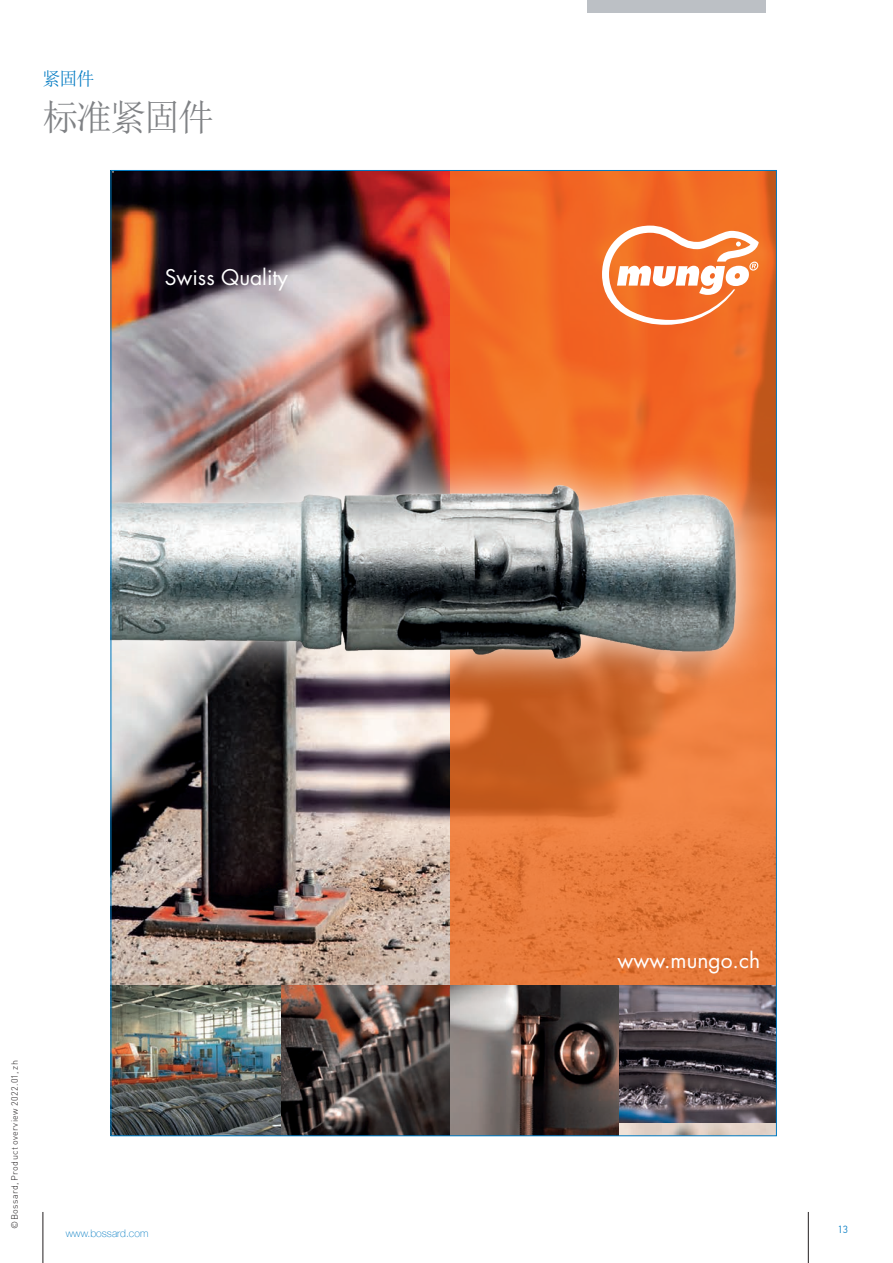
<style>
.page{position:relative;width:893px;height:1263px;background:#fff}
.page>*{position:absolute;margin:0;border:0;box-sizing:border-box;transform-origin:0 0}
.t1{font:36px "N Sim Sun";letter-spacing:-.06em;color:#808285}
.t2{font:21px "Futura";color:#fff}
.t3{font:18px "Sim Sun";color:#007ac2}
.t4{font:100 10.5px "Helvetica Neue LT Com";color:#007ac2}
.t5{font:300 10.5px "PFDIN Text Pro";color:#007ac2}
.t6{font:300 9px "DINOT";letter-spacing:.035em;color:#231f20}
</style>
<div class="page">
<hr style="left:808px;top:1212px;width:1px;height:51px;background:#231f20">
<hr style="left:43px;top:1212px;width:1px;height:51px;background:#231f20">
<div style="left:587px;top:0;width:178px;height:13px;background:#bcc0c5"></div>
<img style="left:113px;top:172px;width:662px;height:962px">
<svg style="left:450px;top:172px;width:325px;height:813px;background:#e8702e"></svg>
<svg style="left:602px;top:226px;width:157px;height:99px"></svg>
<svg style="left:113px;top:442px;width:662px;height:38px;background:#d38a67"></svg>
<img style="left:113px;top:480px;width:662px;height:225px">
<img style="left:113px;top:985px;width:506px;height:149px">
<img style="left:619px;top:985px;width:156px;height:137px">
<h3 class="t3" style="left:43px;top:69px;width:54px">紧固件</h3>
<h1 class="t1" style="left:43px;top:99px;width:173px">标准紧固件</h1>
<h2 class="t2" style="left:165px;top:263px;width:125px">Swiss Quality</h2>
<p class="t6" style="left:8px;top:1228px;width:170px;rotate:-90deg">©Bossard, Product overview 2022.01, zh</p>
<p class="t4" style="left:66px;top:1227px;width:84px">www.bossard.com</p>
<h2 class="t2" style="left:617px;top:946px;width:144px">www.mungo.ch</h2>
<p class="t5" style="left:838px;top:1223px;width:12px">13</p>
</div>
